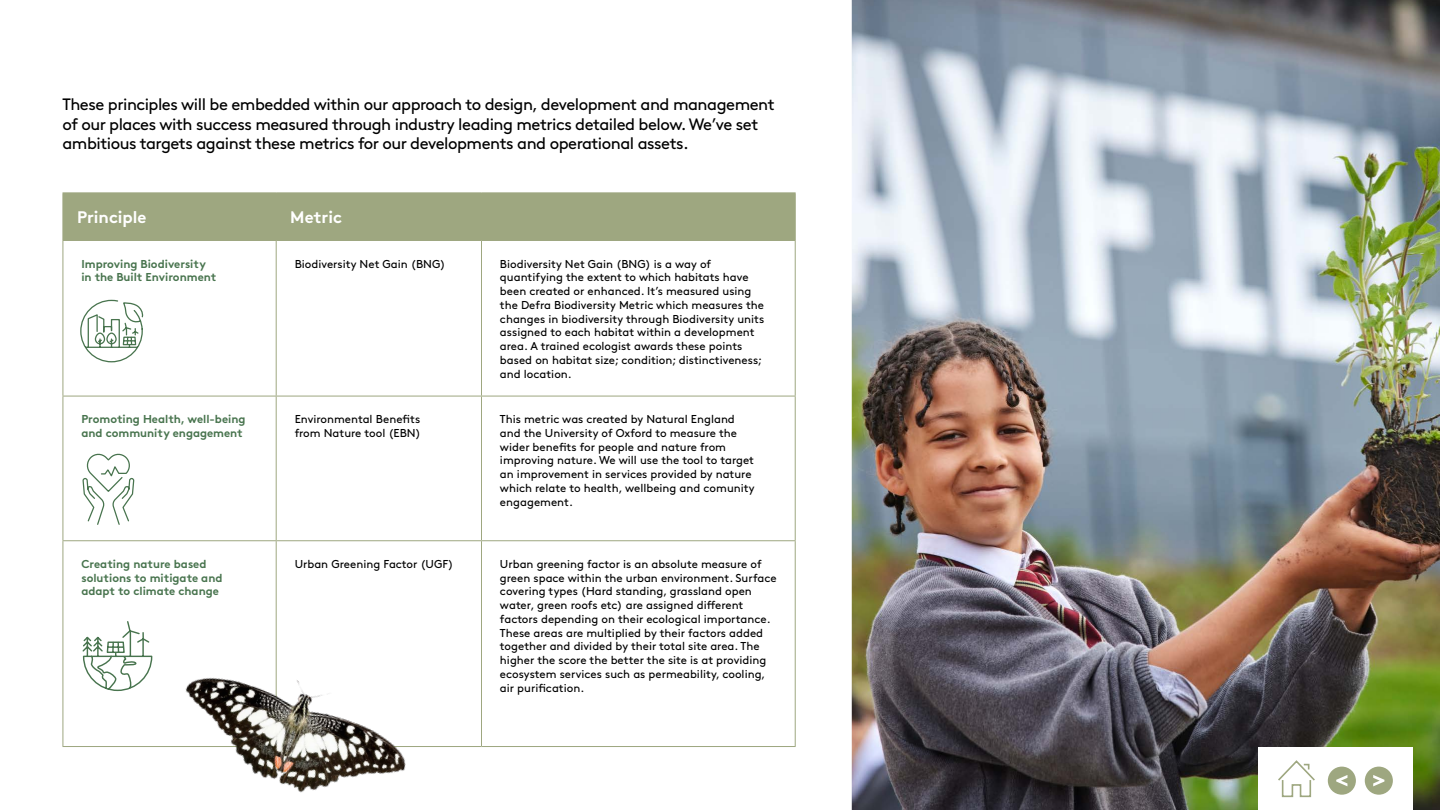
<style>
.page{position:relative;width:1440px;height:810px;background:#fff}
.page>*{position:absolute;margin:0;border:0;box-sizing:border-box;transform-origin:0 0}
.t1{font:700 16.73px "Landsec Brown";color:#fff}
.t2{font:16.5px/19.8px "Landsec Brown";letter-spacing:-.03em;color:#000}
.t3{font:11.48px/13.7px "Landsec Brown";color:#000}
.t4{font:700 11.48px/13.7px "Landsec Brown";color:#48744e}
</style>
<div class="page">
<img style="left:851px;top:0;width:589px;height:810px">
<div style="left:1259px;top:747px;width:154px;height:63px;background:#fff"></div>
<div style="left:1328px;top:767px;width:28px;height:28px;background:#9ea780;border-radius:50%"></div>
<svg style="left:1336px;top:775px;width:11px;height:11px"></svg>
<div style="left:1365px;top:767px;width:28px;height:28px;background:#9ea780;border-radius:50%"></div>
<svg style="left:1373px;top:775px;width:11px;height:11px"></svg>
<div style="left:63px;top:193px;width:732px;height:47px;background:#9ea780"></div>
<hr style="left:62px;top:241px;width:1px;height:155px;background:#9ea780">
<hr style="left:276px;top:241px;width:1px;height:155px;background:#9ea780">
<hr style="left:481px;top:241px;width:1px;height:155px;background:#9ea780">
<hr style="left:795px;top:241px;width:1px;height:155px;background:#9ea780">
<hr style="left:62px;top:396px;width:214px;height:1px;background:#9ea780">
<hr style="left:62px;top:397px;width:1px;height:143px;background:#9ea780">
<hr style="left:276px;top:396px;width:206px;height:1px;background:#9ea780">
<hr style="left:276px;top:397px;width:1px;height:143px;background:#9ea780">
<hr style="left:482px;top:396px;width:314px;height:1px;background:#9ea780">
<hr style="left:481px;top:397px;width:1px;height:143px;background:#9ea780">
<hr style="left:795px;top:397px;width:1px;height:143px;background:#9ea780">
<hr style="left:62px;top:540px;width:214px;height:1px;background:#9ea780">
<hr style="left:62px;top:541px;width:1px;height:205px;background:#9ea780">
<hr style="left:276px;top:540px;width:206px;height:1px;background:#9ea780">
<hr style="left:276px;top:541px;width:1px;height:205px;background:#9ea780">
<hr style="left:482px;top:540px;width:314px;height:1px;background:#9ea780">
<hr style="left:481px;top:541px;width:1px;height:205px;background:#9ea780">
<hr style="left:795px;top:541px;width:1px;height:205px;background:#9ea780">
<hr style="left:62px;top:746px;width:214px;height:1px;background:#9ea780">
<hr style="left:276px;top:746px;width:206px;height:1px;background:#9ea780">
<hr style="left:482px;top:746px;width:314px;height:1px;background:#9ea780">
<hr style="left:62px;top:192px;width:214px;height:1px;background:#9ea780">
<hr style="left:62px;top:193px;width:1px;height:47px;background:#9ea780">
<hr style="left:276px;top:192px;width:206px;height:1px;background:#9ea780">
<hr style="left:276px;top:193px;width:1px;height:47px;background:#9ea780">
<hr style="left:482px;top:192px;width:314px;height:1px;background:#9ea780">
<hr style="left:481px;top:193px;width:1px;height:47px;background:#9ea780">
<hr style="left:795px;top:193px;width:1px;height:47px;background:#9ea780">
<hr style="left:62px;top:240px;width:214px;height:1px;background:#9ea780">
<hr style="left:276px;top:240px;width:206px;height:1px;background:#9ea780">
<hr style="left:482px;top:240px;width:314px;height:1px;background:#9ea780">
<img style="left:185px;top:640px;width:221px;height:153px">
<svg style="left:80px;top:299px;width:63px;height:64px"></svg>
<svg style="left:82px;top:621px;width:71px;height:71px"></svg>
<svg style="left:82px;top:453px;width:52px;height:72px"></svg>
<svg style="left:1278px;top:760px;width:37px;height:38px"></svg>
<p class="t2" style="left:62px;top:94px;width:714px">These principles will be embedded within our approach to design, development and management of our places with success measured through industry leading metrics detailed below. We’ve set ambitious targets against these metrics for our developments and operational assets.</p>
<h1 class="t1" style="left:77px;top:207px;width:71px">Principle</h1>
<h1 class="t1" style="left:290px;top:207px;width:53px">Metric</h1>
<p class="t4" style="left:81px;top:257px;width:136px">Improving Biodiversity in the Built Environment</p>
<p class="t3" style="left:295px;top:257px;width:152px">Biodiversity Net Gain (BNG)</p>
<p class="t3" style="left:500px;top:257px;width:266px">Biodiversity Net Gain (BNG) is a way of quantifying the extent to which habitats have been created or enhanced. It’s measured using the Defra Biodiversity Metric which measures the changes in biodiversity through Biodiversity units assigned to each habitat within a development area. A trained ecologist awards these points based on habitat size; condition; distinctiveness; and location.</p>
<p class="t4" style="left:81px;top:412px;width:166px">Promoting Health, well-being and community engagement</p>
<p class="t3" style="left:295px;top:412px;width:128px">Environmental Benefits from Nature tool (EBN)</p>
<p class="t3" style="left:500px;top:412px;width:256px">This metric was created by Natural England and the University of Oxford to measure the wider benefits for people and nature from improving nature. We will use the tool to target an improvement in services provided by nature which relate to health, wellbeing and comunity engagement.</p>
<p class="t4" style="left:81px;top:557px;width:143px">Creating nature based solutions to mitigate and adapt to climate change</p>
<p class="t3" style="left:295px;top:557px;width:160px">Urban Greening Factor (UGF)</p>
<p class="t3" style="left:500px;top:557px;width:278px">Urban greening factor is an absolute measure of green space within the urban environment. Surface covering types (Hard standing, grassland open water, green roofs etc) are assigned different factors depending on their ecological importance.<br>These areas are multiplied by their factors added together and divided by their total site area. The higher the score the better the site is at providing ecosystem services such as permeability, cooling, air purification.</p>
</div>
